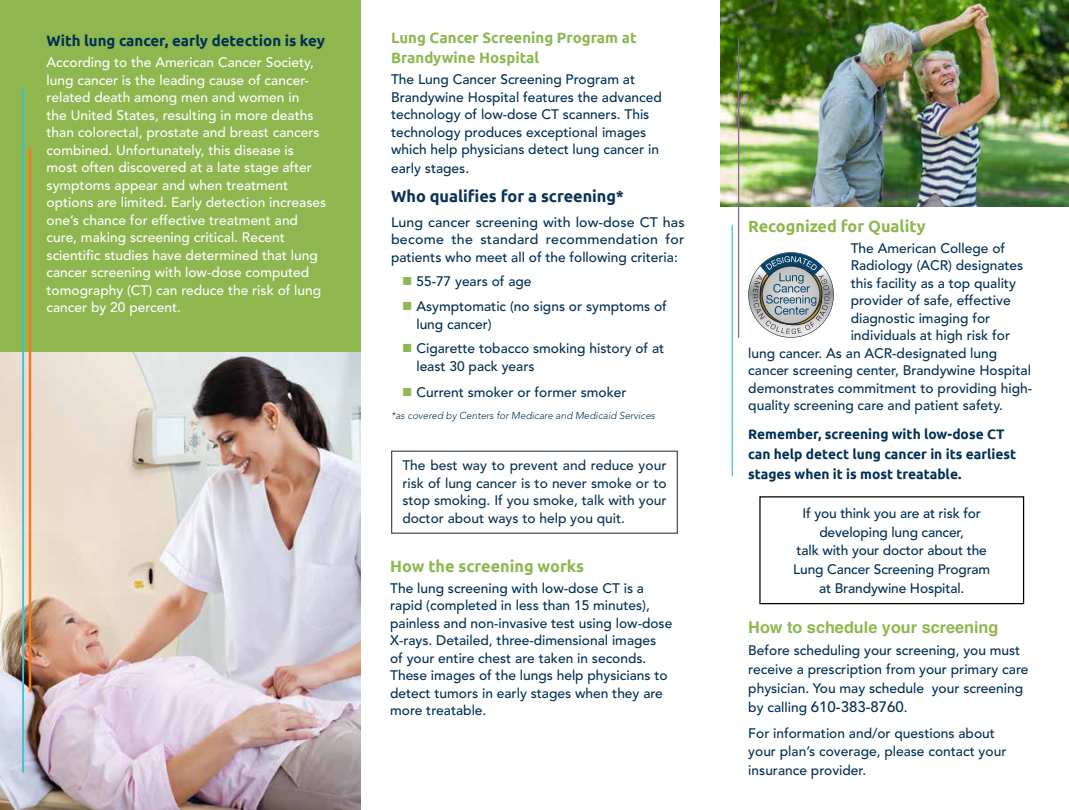
<style>
.page{position:relative;width:1069px;height:810px;background:#fff}
.page>*{position:absolute;margin:0;border:0;box-sizing:border-box;transform-origin:0 0}
.t1{font:700 16.25px "Ubuntu";color:#8eb750}
.t2{font:700 16.25px "Ubuntu";color:#0a3254}
.t3{font:700 16.25px "Helvetica";color:#8eb750}
.t4{font:700 15px/20px "Ubuntu";color:#8eb750}
.t5{font:700 15px "Ubuntu";color:#003055}
.t6{font:500 15px "Avenir LT Std";color:#003055}
.t7{font:500 13.75px/17.5px "Avenir LT Std";color:#003055}
.t8{font:500 13.75px/17.5px "Avenir LT Std";color:#fff}
.t9{font:500 13.75px/17.5px "Avenir LT Std";color:#0a3254;text-align:justify}
.t10{font:700 13.75px/20px "Ubuntu";color:#003055}
.t11{font:italic 300 10px "Avenir LT Std";color:#003055}
.s1{color:#8eb750}
.s2{font-size:13.75px}
</style>
<div class="page">
<img style="left:0;top:352px;width:360px;height:458px">
<div style="left:0;top:0;width:360px;height:352px;background:#8eb750"></div>
<hr style="left:22px;top:87px;width:2px;height:686px;background:#40c2cc">
<hr style="left:29px;top:149px;width:2px;height:543px;background:#f47920">
<div style="left:391px;top:451px;width:287px;height:83px;background:#fff;border:1px solid #4c5357"></div>
<svg style="left:748px;top:252px;width:86px;height:86px"></svg>
<div style="left:759px;top:496px;width:265px;height:108px;border:1px solid #000"></div>
<img style="left:720px;top:0;width:349px;height:206px">
<hr style="left:738px;top:39px;width:1px;height:299px;background:#8364ab">
<hr style="left:731px;top:225px;width:2px;height:251px;background:#40c2cc">
<p class="t5" style="left:47px;top:32px;width:280px">With lung cancer, early detection is key</p>
<p class="t8" style="left:47px;top:54px;width:281px">According to the American Cancer Society, lung cancer is the leading cause of cancer&shy;related death among men and women in<br>the United States, resulting in more deaths than colorectal, prostate and breast cancers combined. Unfortunately, this disease is most often discovered at a late stage after symptoms appear and when treatment options are limited. Early detection increases one’s chance for effective treatment and cure, making screening critical. Recent scientific studies have determined that lung cancer screening with low-dose computed tomography (CT) can reduce the risk of lung cancer by 20 percent.</p>
<p class="t4" style="left:391px;top:28px;width:247px">Lung Cancer Screening Program at<br>Brandywine Hospital</p>
<p class="t7" style="left:391px;top:71px;width:272px">The Lung Cancer Screening Program at Brandywine Hospital features the advanced technology of low-dose CT scanners. This technology produces exceptional images which help physicians detect lung cancer in</p>
<p class="t7" style="left:391px;top:160px;width:80px">early stages.</p>
<p class="t2" style="left:391px;top:186px;width:234px">Who qualifies for a screening*</p>
<p class="t7" style="left:391px;top:214px;width:295px;text-align:justify">Lung cancer screening with low-dose CT has become the standard recommendation for patients who meet all of the following criteria:</p>
<p class="t7" style="left:402px;top:273px;width:131px"><span class="s1">■</span> 55-77 years of age</p>
<p class="t7" style="left:416px;top:298px;width:252px;text-indent:-14px"><span class="s1">■</span> Asymptomatic (no signs or symptoms of lung cancer)</p>
<p class="t7" style="left:416px;top:340px;width:249px;text-indent:-14px"><span class="s1">■</span> Cigarette tobacco smoking history of at least 30 pack years</p>
<p class="t7" style="left:402px;top:384px;width:226px"><span class="s1">■</span> Current smoker or former smoker</p>
<p class="t11" style="left:391px;top:410px;width:266px">*as covered by Centers for Medicare and Medicaid Services</p>
<p class="t9" style="left:402px;top:457px;width:266px">The best way to prevent and reduce your risk of lung cancer is to never smoke or to stop smoking. If you smoke, talk with your doctor about ways to help you quit.</p>
<p class="t1" style="left:390px;top:556px;width:196px">How the screening works</p>
<p class="t7" style="left:390px;top:579px;width:284px">The lung screening with low-dose CT is a rapid (completed in less than 15 minutes), painless and non-invasive test using low-dose X-rays. Detailed, three-dimensional images of your entire chest are taken in seconds.<br>These images of the lungs help physicians to detect tumors in early stages when they are more treatable.</p>
<p class="t1" style="left:748px;top:216px;width:179px">Recognized for Quality</p>
<p class="t7" style="left:850px;top:240px;width:156px">The American College of</p>
<p class="t7" style="left:850px;top:257px;width:174px">Radiology (ACR) designates</p>
<p class="t7" style="left:850px;top:275px;width:167px">this facility as a top quality</p>
<p class="t7" style="left:850px;top:292px;width:161px">provider of safe, effective</p>
<p class="t7" style="left:850px;top:310px;width:141px">diagnostic imaging for</p>
<p class="t7" style="left:850px;top:327px;width:161px">individuals at high risk for</p>
<p class="t7" style="left:748px;top:345px;width:250px">lung cancer. As an ACR-designated lung</p>
<p class="t7" style="left:748px;top:362px;width:284px">cancer screening center, Brandywine Hospital</p>
<p class="t7" style="left:748px;top:380px;width:285px">demonstrates commitment to providing high-</p>
<p class="t7" style="left:748px;top:397px;width:256px">quality screening care and patient safety.</p>
<p class="t10" style="left:748px;top:424px;width:269px">Remember, screening with low-dose CT can help detect lung cancer in its earliest stages when it is most treatable.</p>
<p class="t7" style="left:793px;top:504px;width:199px;line-height:18.8px;text-align:center">If you think you are at risk for developing lung cancer,<br>talk with your doctor about the<br>Lung Cancer Screening Program at Brandywine Hospital.</p>
<p class="t3" style="left:748px;top:614px;width:252px">How to schedule your screening</p>
<p class="t7" style="left:748px;top:642px;width:282px;line-height:18.8px">Before scheduling your screening, you must receive a prescription from your primary care physician. You may schedule your screening</p>
<p class="t6" style="left:748px;top:698px;width:161px"><span class="s2">by calling</span> 610-383-8760<span class="s2">.</span></p>
<p class="t7" style="left:748px;top:724px;width:260px;line-height:18.8px">For information and/or questions about your plan’s coverage, please contact your insurance provider.</p>
</div>
